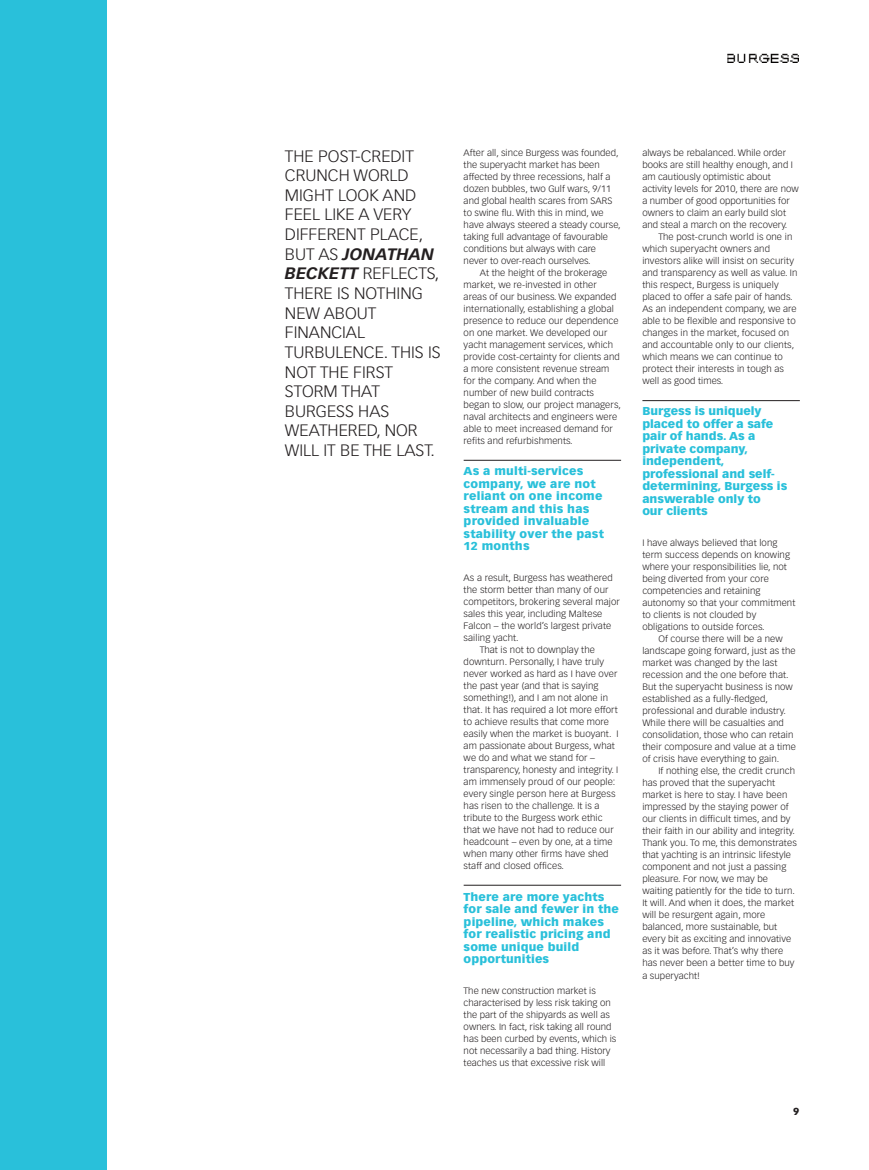
<style>
.page{position:relative;width:869px;height:1170px;background:#fff}
.page>*{position:absolute;margin:0;border:0;box-sizing:border-box;transform-origin:0 0}
.t1{font:300 16.25px/19.6px "Vectora LH";color:#231f20;scale:1.05 1}
.t2{font:900 11.25px/12.5px "Vectora LH";letter-spacing:.01em;color:#29c0da;scale:1.05 1}
.t3{font:900 10px "Vectora LH";color:#231f20;scale:1.05 1}
.t4{font:300 9.12px/12px "Vectora LH";letter-spacing:.01em;color:#231f20;scale:1.05 1}
.s1{font-weight:700;font-style:italic}
</style>
<div class="page">
<div style="left:0;top:0;width:106px;height:1169px;background:#29c0da"></div>
<img style="left:727px;top:53px;width:71px;height:9px">
<hr style="left:463px;top:460px;width:157px;height:1px;background:#231f20">
<hr style="left:642px;top:400px;width:157px;height:1px;background:#231f20">
<hr style="left:463px;top:884px;width:157px;height:1px;background:#231f20">
<p class="t1" style="left:285px;top:147px;width:150px">THE POST-CREDIT<br>CRUNCH WORLD<br>MIGHT LOOK AND<br>FEEL LIKE A VERY<br>DIFFERENT PLACE,<br>BUT AS <span class="s1">JONATHAN<br>BECKETT</span> REFLECTS,<br>THERE IS NOTHING<br>NEW ABOUT<br>FINANCIAL<br>TURBULENCE. THIS IS<br>NOT THE FIRST<br>STORM THAT<br>BURGESS HAS<br>WEATHERED, NOR<br>WILL IT BE THE LAST.</p>
<p class="t4" style="left:463px;top:147px;width:151px">After all, since Burgess was founded, the superyacht market has been affected by three recessions, half a dozen bubbles, two Gulf wars, 9/11 and global health scares from SARS to swine flu. With this in mind, we have always steered a steady course, taking full advantage of favourable conditions but always with care never to over-reach ourselves.</p>
<p class="t4" style="left:463px;top:267px;width:151px;text-indent:16px">At the height of the brokerage market, we re-invested in other areas of our business. We expanded internationally, establishing a global presence to reduce our dependence on one market. We developed our yacht management services, which provide cost-certainty for clients and a more consistent revenue stream for the company. And when the number of new build contracts began to slow, our project managers, naval architects and engineers were able to meet increased demand for refits and refurbishments.</p>
<p class="t2" style="left:463px;top:465px;width:135px">As a multi-services company, we are not reliant on one income stream and this has provided invaluable stability over the past<br>12 months</p>
<p class="t4" style="left:463px;top:572px;width:143px">As a result, Burgess has weathered</p>
<p class="t4" style="left:463px;top:584px;width:139px">the storm better than many of our</p>
<p class="t4" style="left:463px;top:596px;width:150px">competitors, brokering several major</p>
<p class="t4" style="left:463px;top:608px;width:133px">sales this year, including Maltese</p>
<p class="t4" style="left:463px;top:620px;width:142px">Falcon – the world’s largest private</p>
<p class="t4" style="left:463px;top:632px;width:54px">sailing yacht.</p>
<p class="t4" style="left:479px;top:644px;width:111px">That is not to downplay the</p>
<p class="t4" style="left:463px;top:656px;width:135px">downturn. Personally, I have truly</p>
<p class="t4" style="left:463px;top:668px;width:148px">never worked as hard as I have over</p>
<p class="t4" style="left:463px;top:680px;width:130px">the past year (and that is saying</p>
<p class="t4" style="left:463px;top:692px;width:139px">something!), and I am not alone in</p>
<p class="t4" style="left:463px;top:704px;width:148px">that. It has required a lot more effort</p>
<p class="t4" style="left:463px;top:716px;width:140px">to achieve results that come more</p>
<p class="t4" style="left:463px;top:728px;width:149px">easily when the market is buoyant. I</p>
<p class="t4" style="left:463px;top:740px;width:145px">am passionate about Burgess, what</p>
<p class="t4" style="left:463px;top:752px;width:126px">we do and what we stand for –</p>
<p class="t4" style="left:463px;top:764px;width:149px">transparency, honesty and integrity. I</p>
<p class="t4" style="left:463px;top:776px;width:146px">am immensely proud of our people:</p>
<p class="t4" style="left:463px;top:788px;width:146px">every single person here at Burgess</p>
<p class="t4" style="left:463px;top:800px;width:131px">has risen to the challenge. It is a</p>
<p class="t4" style="left:463px;top:812px;width:134px">tribute to the Burgess work ethic</p>
<p class="t4" style="left:463px;top:824px;width:144px">that we have not had to reduce our</p>
<p class="t4" style="left:463px;top:836px;width:143px">headcount – even by one, at a time</p>
<p class="t4" style="left:463px;top:848px;width:139px">when many other firms have shed</p>
<p class="t4" style="left:463px;top:860px;width:97px">staff and closed offices.</p>
<p class="t2" style="left:463px;top:890px;width:149px">There are more yachts for sale and fewer in the pipeline, which makes for realistic pricing and some unique build opportunities</p>
<p class="t4" style="left:463px;top:985px;width:147px">The new construction market is characterised by less risk taking on the part of the shipyards as well as owners. In fact, risk taking all round has been curbed by events, which is not necessarily a bad thing. History teaches us that excessive risk will</p>
<p class="t4" style="left:642px;top:147px;width:150px">always be rebalanced. While order books are still healthy enough, and I am cautiously optimistic about activity levels for 2010, there are now a number of good opportunities for owners to claim an early build slot and steal a march on the recovery.</p>
<p class="t4" style="left:642px;top:231px;width:149px;text-indent:16px">The post-crunch world is one in which superyacht owners and investors alike will insist on security and transparency as well as value. In this respect, Burgess is uniquely placed to offer a safe pair of hands.<br>As an independent company, we are able to be flexible and responsive to changes in the market, focused on and accountable only to our clients, which means we can continue to protect their interests in tough as well as good times.</p>
<p class="t2" style="left:642px;top:405px;width:139px">Burgess is uniquely placed to offer a safe pair of hands. As a private company, independent, professional and self&shy;determining, Burgess is answerable only to<br>our clients</p>
<p class="t4" style="left:642px;top:537px;width:147px">I have always believed that long term success depends on knowing where your responsibilities lie, not being diverted from your core competencies and retaining autonomy so that your commitment to clients is not clouded by obligations to outside forces.</p>
<p class="t4" style="left:642px;top:633px;width:148px;text-indent:16px">Of course there will be a new landscape going forward, just as the market was changed by the last recession and the one before that.<br>But the superyacht business is now established as a fully-fledged, professional and durable industry.<br>While there will be casualties and consolidation, those who can retain their composure and value at a time of crisis have everything to gain.</p>
<p class="t4" style="left:642px;top:765px;width:148px;text-indent:16px">If nothing else, the credit crunch has proved that the superyacht market is here to stay. I have been impressed by the staying power of our clients in difficult times, and by their faith in our ability and integrity.<br>Thank you. To me, this demonstrates that yachting is an intrinsic lifestyle component and not just a passing pleasure. For now, we may be waiting patiently for the tide to turn.<br>It will. And when it does, the market will be resurgent again, more balanced, more sustainable, but every bit as exciting and innovative as it was before. That’s why there has never been a better time to buy a superyacht!</p>
<p class="t3" style="left:792px;top:1106px;width:7px">9</p>
</div>
